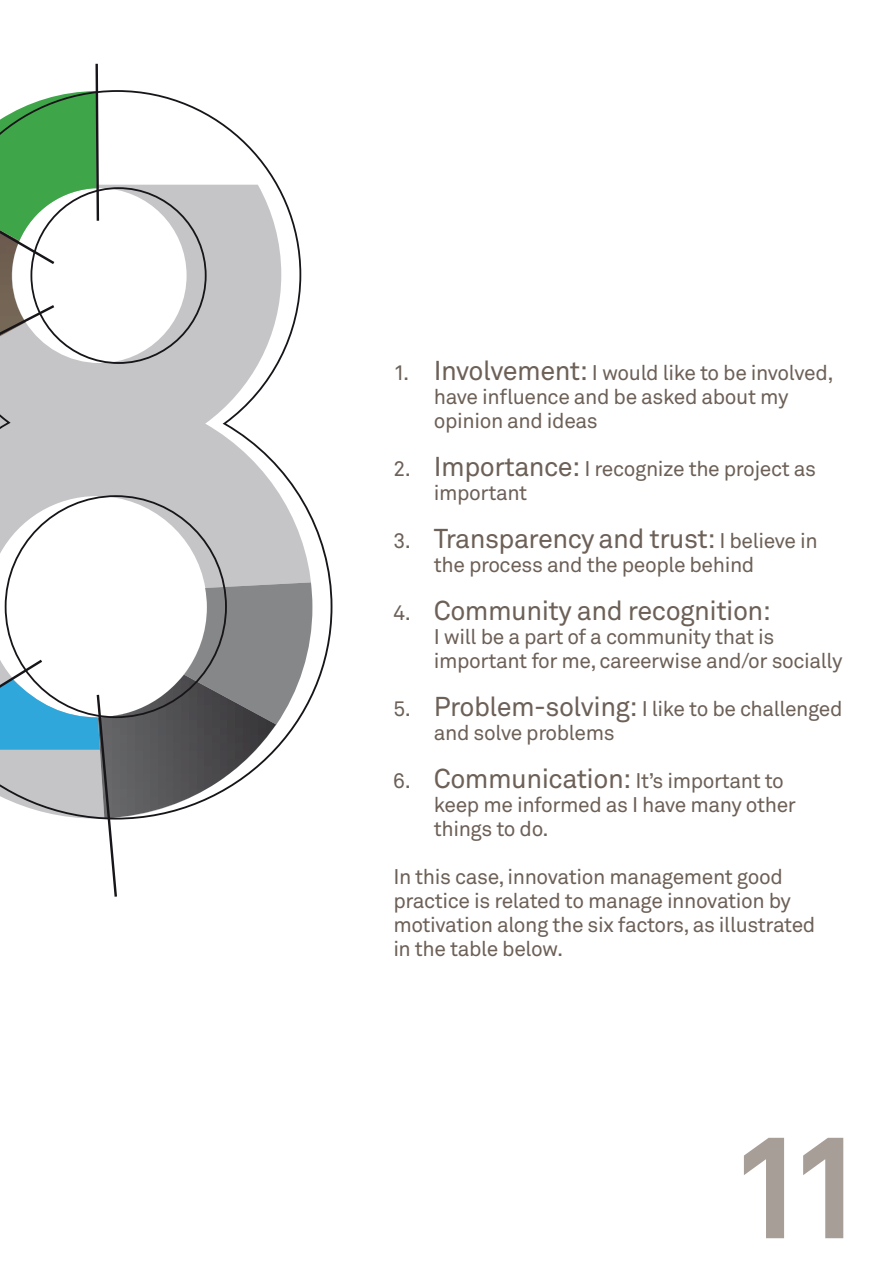
<style>
.page{position:relative;width:893px;height:1263px;background:#fff}
.page>*{position:absolute;margin:0;border:0;box-sizing:border-box;transform-origin:0 0}
.t1{font:700 144.45px "Akkurat";color:#a89e98}
.t2{font:27px "Akkurat";letter-spacing:-.02em;color:#6c6057}
.t3{font:21px/24px "Akkurat";letter-spacing:-.02em;color:#6c6057}
.s1{font-size:27px}
.s2{font-size:21px}
</style>
<div class="page">
<svg style="left:0;top:90px;width:332px;height:607px"></svg>
<svg style="left:0;top:64px;width:99px;height:271px"></svg>
<svg style="left:0;top:582px;width:312px;height:315px"></svg>
<p class="t3" style="left:434px;top:361px;width:401px;text-indent:-41px">1. <span class="s1">Involvement:</span> I would like to be involved, have influence and be asked about my opinion and ideas</p>
<p class="t3" style="left:434px;top:457px;width:384px;text-indent:-41px">2. <span class="s1">Importance:</span> I recognize the project as important</p>
<p class="t2" style="left:393px;top:523px;width:426px"><span class="s2">3.</span> Transparency and trust: <span class="s2">I believe in</span></p>
<p class="t3" style="left:434px;top:553px;width:322px">the process and the people behind</p>
<p class="t2" style="left:393px;top:595px;width:379px"><span class="s2">4.</span> Community and recognition:</p>
<p class="t3" style="left:434px;top:625px;width:410px">I will be a part of a community that is important for me, careerwise and/or socially</p>
<p class="t3" style="left:434px;top:697px;width:410px;text-indent:-40px">5. <span class="s1">Problem-solving:</span> I like to be challenged and solve problems</p>
<p class="t3" style="left:434px;top:769px;width:364px;text-indent:-41px">6. <span class="s1">Communication:</span> It’s important to keep me informed as I have many other things to do.</p>
<p class="t3" style="left:393px;top:865px;width:423px">In this case, innovation management good practice is related to manage innovation by motivation along the six factors, as illustrated in the table below.</p>
<h1 class="t1" style="left:727px;top:1096px;width:143px">11</h1>
</div>
